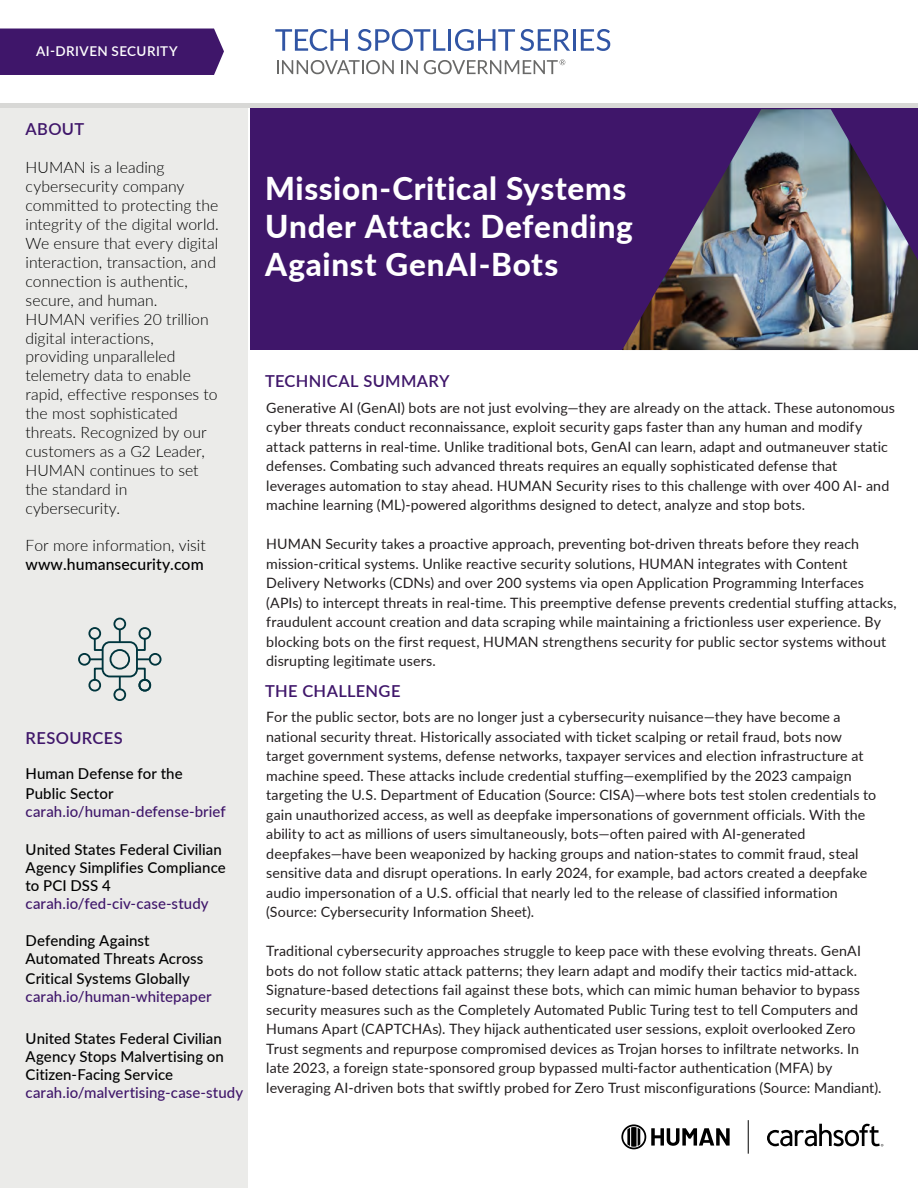
<style>
.page{position:relative;width:918px;height:1188px;background:#fff}
.page>*{position:absolute;margin:0;border:0;box-sizing:border-box;transform-origin:0 0}
.t1{font:800 31.5px/37.8px "Lato";letter-spacing:.02em;color:#fff}
.t2{font:600 16.5px "Lato";letter-spacing:.02em;color:#3f166a}
.t3{font:300 15.75px/18.9px "Lato";color:#000}
.t4{font:500 15.75px "Lato";letter-spacing:.005em;color:#000}
.t5{font:500 15px/18px "Lato";letter-spacing:.005em;color:#010101}
.t6{font:500 15px "Lato";letter-spacing:.01em;color:#3f166a}
.t7{font:14.25px/19.5px "Lato";letter-spacing:.01em;color:#231f20}
.t8{font:600 13.5px "Lato";letter-spacing:.03em;color:#fff}
</style>
<div class="page">
<div style="left:250px;top:104px;width:668px;height:246px;background:#3f166a"></div>
<div style="left:0;top:103px;width:248px;height:1085px;background:#ebebe9"></div>
<div style="left:0;top:29px;width:224px;height:46px;background:#3f166a"></div>
<div style="left:0;top:103px;width:918px;height:5px;background:#d8d8d6"></div>
<svg style="left:275px;top:29px;width:73px;height:22px"></svg>
<svg style="left:358px;top:29px;width:87px;height:22px"></svg>
<hr style="left:448px;top:29px;width:3px;height:22px;background:#3155a4">
<svg style="left:455px;top:29px;width:115px;height:22px"></svg>
<hr style="left:573px;top:29px;width:3px;height:22px;background:#3155a4">
<svg style="left:581px;top:29px;width:29px;height:22px"></svg>
<svg style="left:277px;top:60px;width:117px;height:14px"></svg>
<svg style="left:401px;top:60px;width:17px;height:14px"></svg>
<svg style="left:424px;top:59px;width:141px;height:15px"></svg>
<hr style="left:748px;top:1120px;width:1px;height:34px;background:#010101">
<svg style="left:767px;top:1124px;width:116px;height:22px"></svg>
<svg style="left:621px;top:1124px;width:109px;height:25px"></svg>
<img style="left:622px;top:109px;width:296px;height:241px">
<svg style="left:93px;top:639px;width:10px;height:13px"></svg>
<svg style="left:119px;top:630px;width:2px;height:11px"></svg>
<div style="left:113px;top:618px;width:13px;height:12px;border:2px solid #00353d;border-radius:50%"></div>
<div style="left:110px;top:649px;width:20px;height:21px;border:2px solid #00353d;border-radius:50%"></div>
<div style="left:88px;top:627px;width:13px;height:13px;border:2px solid #00353d;border-radius:50%"></div>
<svg style="left:119px;top:677px;width:2px;height:11px"></svg>
<div style="left:113px;top:688px;width:13px;height:13px;border:2px solid #00353d;border-radius:50%"></div>
<svg style="left:138px;top:658px;width:11px;height:2px"></svg>
<div style="left:149px;top:653px;width:13px;height:13px;border:2px solid #00353d;border-radius:50%"></div>
<svg style="left:91px;top:658px;width:11px;height:2px"></svg>
<div style="left:78px;top:653px;width:13px;height:13px;border:2px solid #00353d;border-radius:50%"></div>
<svg style="left:138px;top:627px;width:13px;height:24px"></svg>
<svg style="left:88px;top:667px;width:16px;height:25px"></svg>
<svg style="left:136px;top:667px;width:16px;height:25px"></svg>
<div style="left:102px;top:641px;width:36px;height:36px;border:2px solid #00353d;border-radius:7px"></div>
<p class="t8" style="left:36px;top:42px;width:143px">AI-DRIVEN SECURITY</p>
<p class="t2" style="left:26px;top:117px;width:60px">ABOUT</p>
<p class="t3" style="left:26px;top:158px;width:195px">HUMAN is a leading cybersecurity company committed to protecting the integrity of the digital world.<br>We ensure that every digital interaction, transaction, and connection is authentic, secure, and human.<br>HUMAN verifies 20 trillion digital interactions, providing unparalleled telemetry data to enable rapid, effective responses to the most sophisticated threats. Recognized by our customers as a G2 Leader,<br>HUMAN continues to set the standard in cybersecurity.</p>
<p class="t3" style="left:26px;top:536px;width:182px">For more information, visit</p>
<p class="t4" style="left:26px;top:553px;width:180px">www.humansecurity.com</p>
<p class="t2" style="left:26px;top:726px;width:99px">RESOURCES</p>
<p class="t5" style="left:26px;top:763px;width:159px;line-height:19.8px">Human Defense for the<br>Public Sector</p>
<p class="t6" style="left:26px;top:800px;width:202px">carah.io/human-defense-brief</p>
<p class="t5" style="left:26px;top:840px;width:202px">United States Federal Civilian<br>Agency Simplifies Compliance to PCI DSS 4</p>
<p class="t6" style="left:26px;top:893px;width:185px">carah.io/fed-civ-case-study</p>
<p class="t5" style="left:26px;top:931px;width:179px">Defending Against<br>Automated Threats Across</p>
<p class="t5" style="left:26px;top:969px;width:166px">Critical Systems Globally</p>
<p class="t6" style="left:26px;top:986px;width:188px">carah.io/human-whitepaper</p>
<p class="t5" style="left:26px;top:1028px;width:200px">United States Federal Civilian<br>Agency Stops Malvertising on<br>Citizen-Facing Service</p>
<p class="t6" style="left:26px;top:1081px;width:219px">carah.io/malvertising-case-study</p>
<h1 class="t1" style="left:265px;top:168px;width:369px">Mission-Critical Systems<br>Under Attack: Defending<br>Against GenAI-Bots</h1>
<p class="t2" style="left:265px;top:369px;width:186px">TECHNICAL SUMMARY</p>
<p class="t7" style="left:266px;top:397px;width:630px">Generative AI (GenAI) bots are not just evolving—they are already on the attack. These autonomous cyber threats conduct reconnaissance, exploit security gaps faster than any human and modify attack patterns in real-time. Unlike traditional bots, GenAI can learn, adapt and outmaneuver static defenses. Combating such advanced threats requires an equally sophisticated defense that leverages automation to stay ahead. HUMAN Security rises to this challenge with over 400 AI- and machine learning (ML)-powered algorithms designed to detect, analyze and stop bots.</p>
<p class="t7" style="left:266px;top:534px;width:632px">HUMAN Security takes a proactive approach, preventing bot-driven threats before they reach mission-critical systems. Unlike reactive security solutions, HUMAN integrates with Content Delivery Networks (CDNs) and over 200 systems via open Application Programming Interfaces (APIs) to intercept threats in real-time. This preemptive defense prevents credential stuffing attacks, fraudulent account creation and data scraping while maintaining a frictionless user experience. By blocking bots on the first request, HUMAN strengthens security for public sector systems without disrupting legitimate users.</p>
<p class="t2" style="left:265px;top:679px;width:137px">THE CHALLENGE</p>
<p class="t7" style="left:266px;top:707px;width:612px">For the public sector, bots are no longer just a cybersecurity nuisance—they have become a national security threat. Historically associated with ticket scalping or retail fraud, bots now target government systems, defense networks, taxpayer services and election infrastructure at machine speed. These attacks include credential stuffing—exemplified by the 2023 campaign targeting the U.S. Department of Education (Source: CISA)—where bots test stolen credentials to gain unauthorized access, as well as deepfake impersonations of government officials. With the ability to act as millions of users simultaneously, bots—often paired with AI-generated deepfakes—have been weaponized by hacking groups and nation-states to commit fraud, steal sensitive data and disrupt operations. In early 2024, for example, bad actors created a deepfake audio impersonation of a U.S. official that nearly led to the release of classified information (Source: Cybersecurity Information Sheet).</p>
<p class="t7" style="left:266px;top:941px;width:617px">Traditional cybersecurity approaches struggle to keep pace with these evolving threats. GenAI bots do not follow static attack patterns; they learn adapt and modify their tactics mid-attack.<br>Signature-based detections fail against these bots, which can mimic human behavior to bypass security measures such as the Completely Automated Public Turing test to tell Computers and Humans Apart (CAPTCHAs). They hijack authenticated user sessions, exploit overlooked Zero Trust segments and repurpose compromised devices as Trojan horses to infiltrate networks. In late 2023, a foreign state-sponsored group bypassed multi-factor authentication (MFA) by leveraging AI-driven bots that swiftly probed for Zero Trust misconfigurations (Source: Mandiant).</p>
</div>
